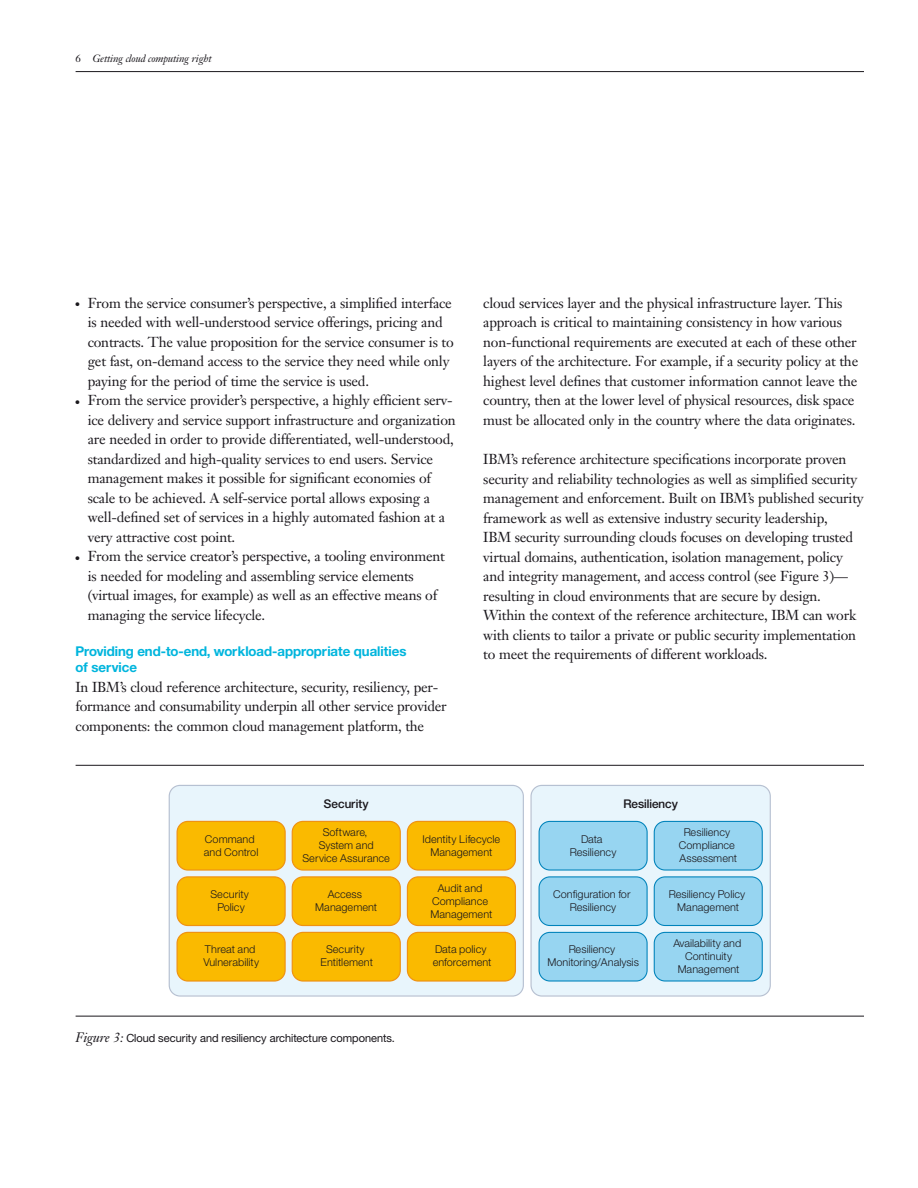
<style>
.page{position:relative;width:918px;height:1188px;background:#fff}
.page>*{position:absolute;margin:0;border:0;box-sizing:border-box;transform-origin:0 0}
.t1{font:14.25px/19.5px "Janson Text LT Pro";letter-spacing:-.015em;color:#1a171c}
.t2{font:700 13.5px/16.5px "Helv Neuefor IBM";color:#00b5dd}
.t3{font:500 12px "Helv Neuefor IBM";color:#1a171c}
.t4{font:11.25px "Helv Neuefor IBM";color:#1a171c}
.t5{font:300 10.8px/12.9px "Helv Neuefor IBM";color:#1a171c;text-align:center}
.t6{font:italic 10.5px "Janson Text LT Pro";letter-spacing:-.015em;color:#1a171c}
.s1{font-family:"Janson Text";font-style:normal}
.s2{font-family:"Janson Text LT Pro";font-style:italic;font-size:13.5px}
</style>
<div class="page">
<hr style="left:76px;top:71px;width:788px;height:1px;background:#1a171c">
<svg style="left:169px;top:785px;width:355px;height:212px;fill:#e8f5fc"></svg>
<svg style="left:530px;top:785px;width:241px;height:212px;fill:#e8f5fc"></svg>
<svg style="left:176px;top:821px;width:110px;height:105px"></svg>
<svg style="left:292px;top:821px;width:109px;height:105px"></svg>
<svg style="left:407px;top:821px;width:109px;height:105px"></svg>
<svg style="left:176px;top:932px;width:110px;height:50px"></svg>
<svg style="left:292px;top:932px;width:109px;height:50px"></svg>
<svg style="left:407px;top:932px;width:109px;height:50px"></svg>
<svg style="left:539px;top:821px;width:109px;height:105px"></svg>
<svg style="left:654px;top:821px;width:109px;height:105px"></svg>
<svg style="left:539px;top:932px;width:109px;height:50px"></svg>
<svg style="left:654px;top:932px;width:109px;height:50px"></svg>
<hr style="left:76px;top:765px;width:788px;height:1px;background:#1a171c">
<hr style="left:76px;top:1016px;width:788px;height:1px;background:#1a171c">
<p class="t6" style="left:76px;top:55px;width:138px"><span class="s1">6</span> Getting cloud computing right</p>
<p class="t1" style="left:88px;top:295px;width:367px;text-indent:-12px">● From the service consumer’s perspective, a simplified interface is needed with well-understood service offerings, pricing and contracts. The value proposition for the service consumer is to get fast, on-demand access to the service they need while only paying for the period of time the service is used.</p>
<p class="t1" style="left:88px;top:392px;width:369px;text-indent:-12px">● From the service provider’s perspective, a highly efficient serv&shy;ice delivery and service support infrastructure and organization are needed in order to provide differentiated, well-understood, standardized and high-quality services to end users. Service management makes it possible for significant economies of scale to be achieved. A self-service portal allows exposing a well-defined set of services in a highly automated fashion at a very attractive cost point.</p>
<p class="t1" style="left:88px;top:548px;width:359px;text-indent:-12px">● From the service creator’s perspective, a tooling environment is needed for modeling and assembling service elements (virtual images, for example) as well as an effective means of managing the service lifecycle.</p>
<h2 class="t2" style="left:76px;top:644px;width:332px">Providing end-to-end, workload-appropriate qualities of service</h2>
<p class="t1" style="left:76px;top:679px;width:373px">In IBM’s cloud reference architecture, security, resiliency, per&shy;formance and consumability underpin all other service provider components: the common cloud management platform, the</p>
<p class="t3" style="left:324px;top:799px;width:46px">Security</p>
<p class="t1" style="left:483px;top:295px;width:377px">cloud services layer and the physical infrastructure layer. This approach is critical to maintaining consistency in how various non-functional requirements are executed at each of these other layers of the architecture. For example, if a security policy at the highest level defines that customer information cannot leave the country, then at the lower level of physical resources, disk space must be allocated only in the country where the data originates.</p>
<p class="t1" style="left:483px;top:451px;width:382px">IBM’s reference architecture specifications incorporate proven security and reliability technologies as well as simplified security management and enforcement. Built on IBM’s published security framework as well as extensive industry security leadership,<br>IBM security surrounding clouds focuses on developing trusted virtual domains, authentication, isolation management, policy and integrity management, and access control (see Figure 3)— resulting in cloud environments that are secure by design.<br>Within the context of the reference architecture, IBM can work with clients to tailor a private or public security implementation to meet the requirements of different workloads.</p>
<p class="t3" style="left:623px;top:799px;width:56px">Resiliency</p>
<p class="t5" style="left:204px;top:833px;width:56px;text-align:left">Command and Control</p>
<p class="t5" style="left:302px;top:827px;width:89px">Software,<br>System and<br>Service Assurance</p>
<p class="t5" style="left:423px;top:833px;width:79px">Identity Lifecycle<br>Management</p>
<p class="t5" style="left:211px;top:889px;width:40px">Security<br>Policy</p>
<p class="t5" style="left:315px;top:889px;width:63px">Access<br>Management</p>
<p class="t5" style="left:430px;top:882px;width:63px">Audit and<br>Compliance<br>Management</p>
<p class="t5" style="left:203px;top:944px;width:57px;text-align:left">Threat and<br>Vulnerability</p>
<p class="t5" style="left:320px;top:944px;width:54px">Security<br>Entitlement</p>
<p class="t4" style="left:76px;top:1033px;width:320px"><span class="s2">Figure 3:</span> Cloud security and resiliency architecture components.</p>
<p class="t5" style="left:433px;top:944px;width:60px;text-align:left">Data policy enforcement</p>
<p class="t5" style="left:570px;top:833px;width:48px">Data<br>Resiliency</p>
<p class="t5" style="left:679px;top:827px;width:60px">Resiliency<br>Compliance<br>Assessment</p>
<p class="t5" style="left:553px;top:889px;width:79px">Configuration for<br>Resiliency</p>
<p class="t5" style="left:669px;top:889px;width:78px">Resiliency Policy<br>Management</p>
<p class="t5" style="left:548px;top:944px;width:93px">Resiliency<br>Monitoring/Analysis</p>
<p class="t5" style="left:673px;top:938px;width:70px">Availability and<br>Continuity<br>Management</p>
</div>
